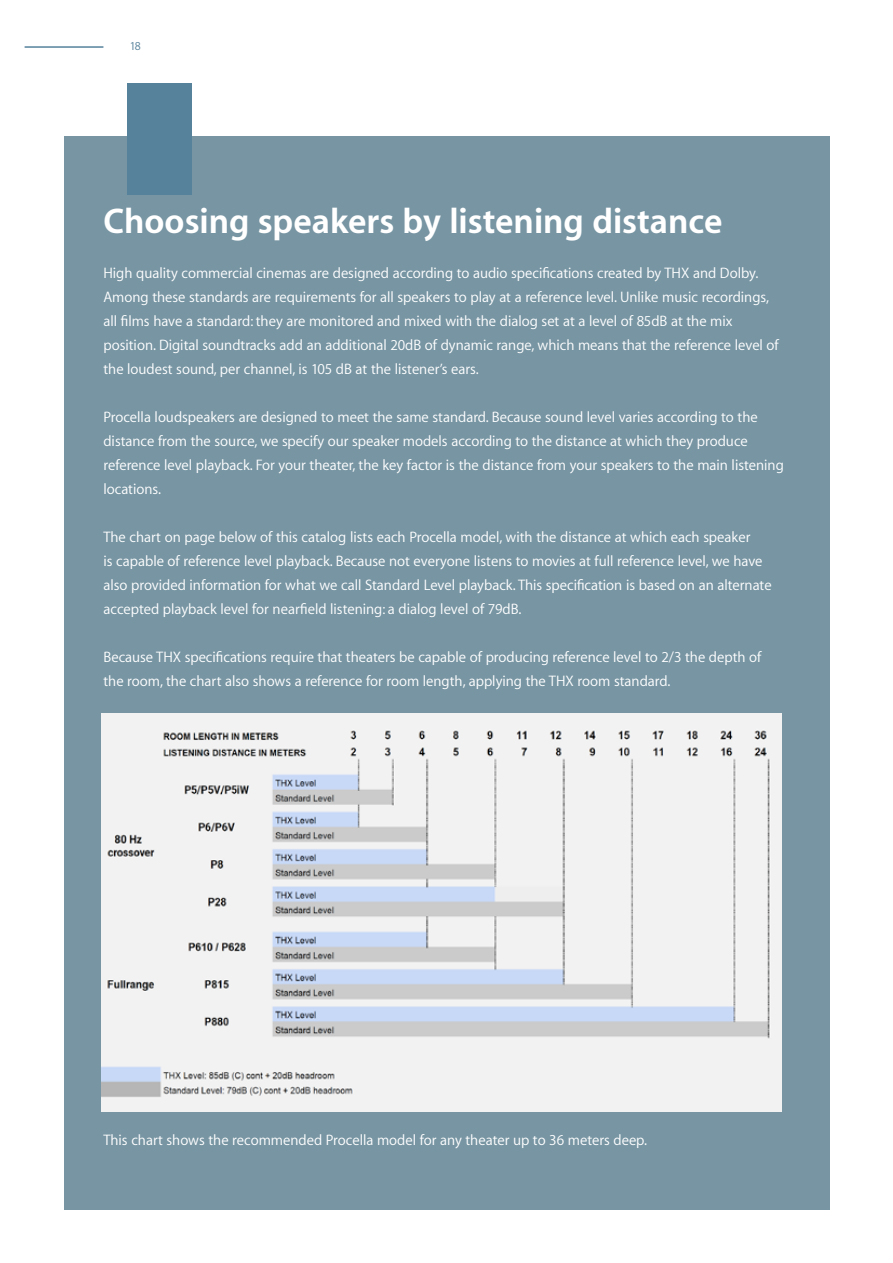
<style>
.page{position:relative;width:893px;height:1263px;background:#fff}
.page>*{position:absolute;margin:0;border:0;box-sizing:border-box;transform-origin:0 0}
.t1{font:700 36px "Myriad Set Pro";color:#fff}
.t2{font:15px/24px "Myriad Set Pro Text";color:#fff}
.t3{font:12px "Myriad Set Pro Text";color:#56829b}
</style>
<div class="page">
<hr style="left:25px;top:46px;width:78px;height:2px;background:#56829b">
<div style="left:64px;top:136px;width:765px;height:1074px;background:#7795a3"></div>
<div style="left:127px;top:83px;width:65px;height:111px;background:#56829b"></div>
<img style="left:101px;top:714px;width:681px;height:397px">
<p class="t3" style="left:130px;top:37px;width:12px">18</p>
<h1 class="t1" style="left:103px;top:193px;width:620px">Choosing speakers by listening distance</h1>
<p class="t2" style="left:103px;top:261px;width:677px">High quality commercial cinemas are designed according to audio specifications created by THX and Dolby.<br>Among these standards are requirements for all speakers to play at a reference level. Unlike music recordings, all films have a standard: they are monitored and mixed with the dialog set at a level of 85dB at the mix position. Digital soundtracks add an additional 20dB of dynamic range, which means that the reference level of the loudest sound, per channel, is 105 dB at the listener’s ears.</p>
<p class="t2" style="left:103px;top:405px;width:682px">Procella loudspeakers are designed to meet the same standard. Because sound level varies according to the distance from the source, we specify our speaker models according to the distance at which they produce reference level playback. For your theater, the key factor is the distance from your speakers to the main listening locations.</p>
<p class="t2" style="left:103px;top:525px;width:670px">The chart on page below of this catalog lists each Procella model, with the distance at which each speaker<br>is capable of reference level playback. Because not everyone listens to movies at full reference level, we have also provided information for what we call Standard Level playback. This specification is based on an alternate accepted playback level for nearfield listening: a dialog level of 79dB.</p>
<p class="t2" style="left:103px;top:645px;width:659px">Because THX specifications require that theaters be capable of producing reference level to 2/3 the depth of the room, the chart also shows a reference for room length, applying the THX room standard.</p>
<p class="t2" style="left:103px;top:1127px;width:545px">This chart shows the recommended Procella model for any theater up to 36 meters deep.</p>
</div>
